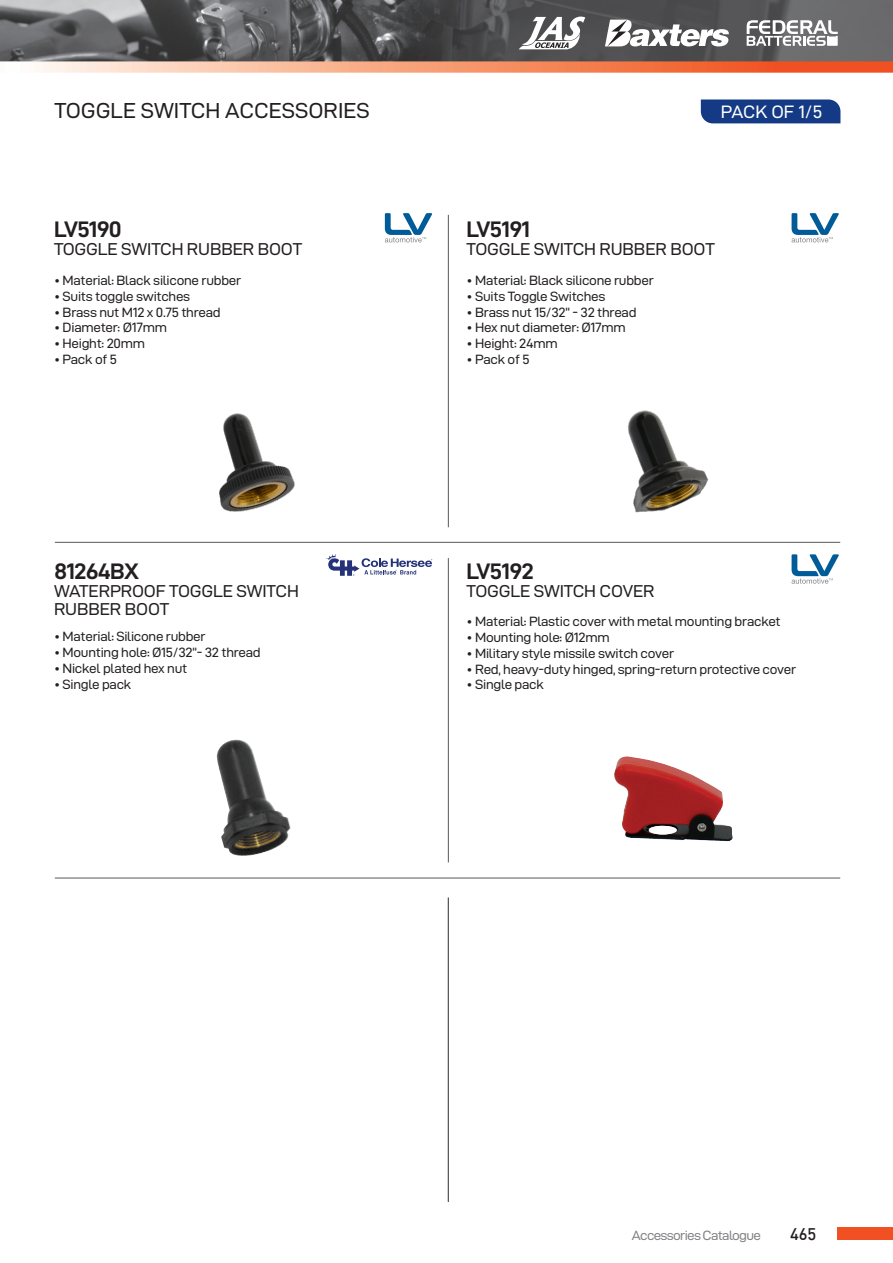
<style>
.page{position:relative;width:893px;height:1263px;background:#fff}
.page>*{position:absolute;margin:0;border:0;box-sizing:border-box;transform-origin:0 0}
.t1{font:22.5px "D DIN Exp Bold";letter-spacing:-.03em;color:#231f20}
.t2{font:21.75px "D DIN Exp";color:#231f20}
.t3{font:18px "D DIN Exp";letter-spacing:-.005em;color:#fff}
.t4{font:17.25px "D DIN Exp";letter-spacing:-.01em;color:#231f20}
.t5{font:500 16.5px "DIN";color:#231f20}
.t6{font:13.5px "D DIN Exp";letter-spacing:-.02em;color:#231f20}
.t7{font:13.5px "D DIN Exp";letter-spacing:-.05em;color:#818285}
</style>
<div class="page">
<img style="left:0;top:0;width:355px;height:61px">
<svg style="left:355px;top:0;width:538px;height:61px;background:#525354"></svg>
<div style="left:837px;top:1228px;width:56px;height:12px;background:#f05022"></div>
<svg style="left:0;top:61px;width:893px;height:12px;background:#f19c7a"></svg>
<svg style="left:747px;top:20px;width:91px;height:26px"></svg>
<svg style="left:519px;top:17px;width:66px;height:32px"></svg>
<svg style="left:605px;top:20px;width:124px;height:26px"></svg>
<svg style="left:385px;top:213px;width:47px;height:29px"></svg>
<svg style="left:792px;top:213px;width:47px;height:29px"></svg>
<svg style="left:792px;top:554px;width:47px;height:30px"></svg>
<div style="left:701px;top:99px;width:139px;height:24px;background:#143a85"></div>
<hr style="left:55px;top:878px;width:785px;height:1px;background:#57585a">
<hr style="left:448px;top:897px;width:1px;height:305px;background:#57585a">
<hr style="left:55px;top:542px;width:785px;height:1px;background:#57585a">
<hr style="left:448px;top:215px;width:1px;height:312px;background:#57585a">
<hr style="left:448px;top:558px;width:1px;height:304px;background:#57585a">
<img style="left:219px;top:413px;width:76px;height:99px">
<img style="left:217px;top:739px;width:19px;height:83px">
<img style="left:614px;top:756px;width:119px;height:85px">
<img style="left:628px;top:410px;width:81px;height:103px">
<svg style="left:326px;top:554px;width:106px;height:22px"></svg>
<p class="t2" style="left:54px;top:98px;width:317px">TOGGLE SWITCH ACCESSORIES</p>
<p class="t3" style="left:721px;top:102px;width:103px">PACK OF 1/5</p>
<p class="t1" style="left:54px;top:217px;width:69px">LV5190</p>
<p class="t4" style="left:54px;top:240px;width:250px">TOGGLE SWITCH RUBBER BOOT</p>
<p class="t6" style="left:54px;top:273px;width:189px">• Material: Black silicone rubber</p>
<p class="t6" style="left:54px;top:289px;width:138px">• Suits toggle switches</p>
<p class="t6" style="left:54px;top:305px;width:168px">• Brass nut M12 x 0.75 thread</p>
<p class="t6" style="left:54px;top:320px;width:115px">• Diameter: Ø17mm</p>
<p class="t6" style="left:54px;top:336px;width:93px">• Height: 20mm</p>
<p class="t6" style="left:54px;top:352px;width:65px">• Pack of 5</p>
<p class="t1" style="left:54px;top:558px;width:87px">81264BX</p>
<p class="t4" style="left:54px;top:581px;width:246px">WATERPROOF TOGGLE SWITCH</p>
<p class="t4" style="left:54px;top:599px;width:117px">RUBBER BOOT</p>
<p class="t6" style="left:54px;top:629px;width:153px">• Material: Silicone rubber</p>
<p class="t6" style="left:54px;top:645px;width:208px">• Mounting hole: Ø15/32”- 32 thread</p>
<p class="t6" style="left:54px;top:661px;width:135px">• Nickel plated hex nut</p>
<p class="t6" style="left:54px;top:677px;width:79px">• Single pack</p>
<p class="t1" style="left:467px;top:217px;width:65px">LV5191</p>
<p class="t4" style="left:467px;top:240px;width:250px">TOGGLE SWITCH RUBBER BOOT</p>
<p class="t6" style="left:467px;top:273px;width:189px">• Material: Black silicone rubber</p>
<p class="t6" style="left:467px;top:289px;width:140px">• Suits Toggle Switches</p>
<p class="t6" style="left:467px;top:305px;width:171px">• Brass nut 15/32” - 32 thread</p>
<p class="t6" style="left:467px;top:320px;width:161px">• Hex nut diameter: Ø17mm</p>
<p class="t6" style="left:467px;top:336px;width:93px">• Height: 24mm</p>
<p class="t6" style="left:467px;top:352px;width:65px">• Pack of 5</p>
<p class="t1" style="left:467px;top:558px;width:69px">LV5192</p>
<p class="t4" style="left:467px;top:581px;width:190px">TOGGLE SWITCH COVER</p>
<p class="t6" style="left:467px;top:614px;width:316px">• Material: Plastic cover with metal mounting bracket</p>
<p class="t6" style="left:467px;top:630px;width:145px">• Mounting hole: Ø12mm</p>
<p class="t6" style="left:467px;top:646px;width:209px">• Military style missile switch cover</p>
<p class="t6" style="left:467px;top:662px;width:331px">• Red, heavy-duty hinged, spring-return protective cover</p>
<p class="t6" style="left:467px;top:677px;width:79px">• Single pack</p>
<p class="t7" style="left:632px;top:1228px;width:131px">Accessories Catalogue</p>
<p class="t5" style="left:790px;top:1223px;width:28px">465</p>
</div>
